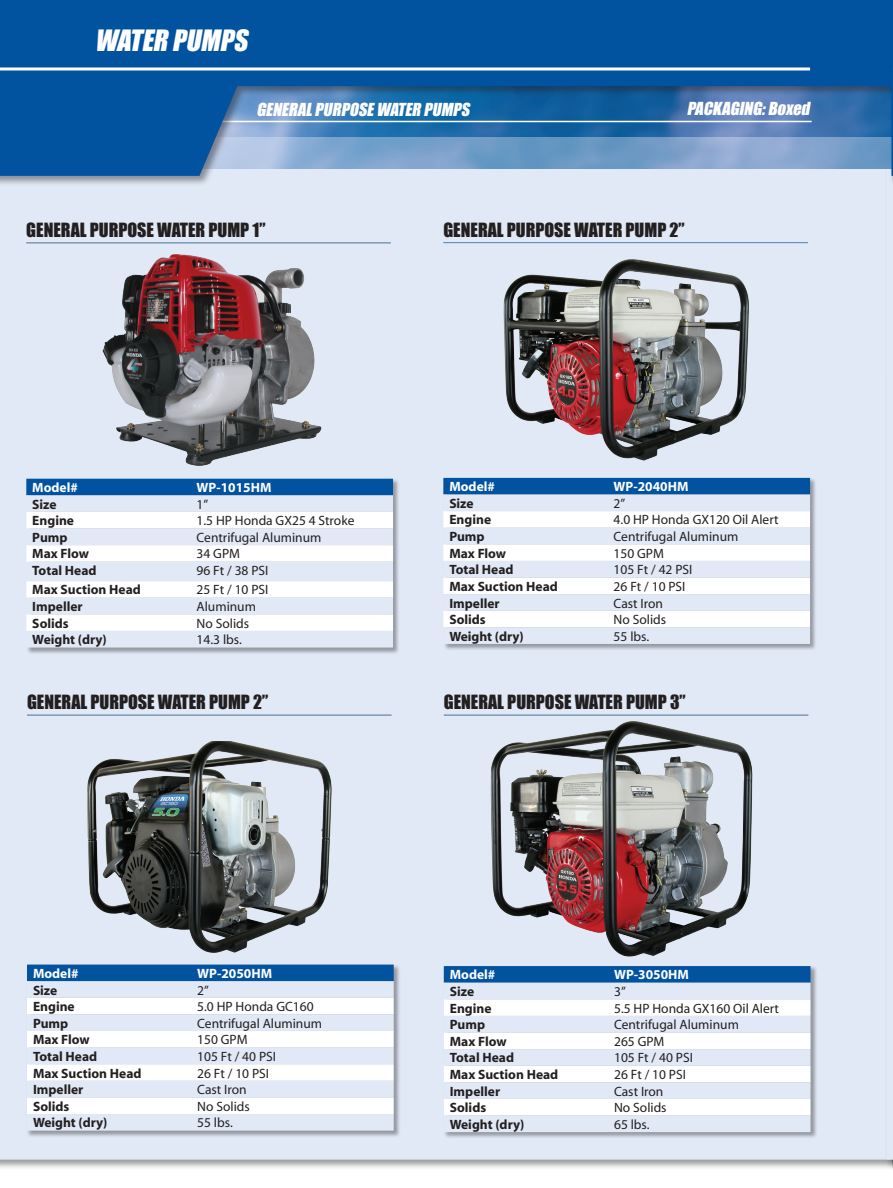
<style>
.page{position:relative;width:893px;height:1188px;background:#fff}
.page>*{position:absolute;margin:0;border:0;box-sizing:border-box;transform-origin:0 0}
.t1{font:italic 27px "Impact";color:#fff}
.t2{font:18px "Impact";color:#231f20}
.t3{font:italic 16.5px "Impact";color:#fff}
.t4{font:13.5px "Myriad";color:#231f20}
.t5{font:700 13.5px "Myriad";color:#231f20}
.t6{font:700 13.5px "Myriad";color:#fff}
</style>
<div class="page">
<div style="left:0;top:370px;width:884px;height:790px;background:#e1e9f6"></div>
<div style="left:884px;top:91px;width:9px;height:1080px;background:#dce4f0"></div>
<div style="left:0;top:137px;width:891px;height:152px;background:#e1e9f6"></div>
<div style="left:0;top:218px;width:891px;height:152px;background:#e1e9f6"></div>
<hr style="left:892px;top:91px;width:1px;height:1080px;background:#231f20;opacity:.45">
<img style="left:498px;top:259px;width:257px;height:204px">
<div style="left:442px;top:477px;width:376px;height:175px;background:#231f20;opacity:.4"></div>
<div style="left:443px;top:478px;width:367px;height:17px;background:#0153a0"></div>
<div style="left:443px;top:495px;width:367px;height:149px;background:#e1e9f6"></div>
<svg style="left:443px;top:511px;width:367px;height:116px"></svg>
<hr style="left:443px;top:242px;width:365px;height:1px;background:#5090cc">
<img style="left:82px;top:742px;width:255px;height:214px">
<div style="left:26px;top:963px;width:375px;height:175px;background:#231f20;opacity:.4"></div>
<div style="left:27px;top:965px;width:367px;height:16px;background:#0153a0"></div>
<svg style="left:27px;top:981px;width:367px;height:150px;background:#dfe7f4"></svg>
<svg style="left:27px;top:998px;width:367px;height:116px"></svg>
<hr style="left:27px;top:715px;width:364px;height:1px;background:#5090cc">
<img style="left:487px;top:720px;width:268px;height:239px">
<div style="left:443px;top:965px;width:375px;height:175px;background:#231f20;opacity:.4"></div>
<svg style="left:444px;top:966px;width:366px;height:17px;background:#0757a1"></svg>
<div style="left:444px;top:983px;width:366px;height:149px;background:#e1e9f6"></div>
<svg style="left:444px;top:999px;width:366px;height:117px"></svg>
<hr style="left:444px;top:715px;width:364px;height:1px;background:#5090cc">
<div style="left:25px;top:478px;width:376px;height:177px;background:#231f20;opacity:.4"></div>
<div style="left:26px;top:479px;width:367px;height:16px;background:#0153a0"></div>
<div style="left:26px;top:495px;width:367px;height:153px;background:#e1e9f6"></div>
<svg style="left:26px;top:512px;width:367px;height:119px"></svg>
<hr style="left:26px;top:242px;width:365px;height:1px;background:#5090cc">
<img style="left:100px;top:254px;width:224px;height:215px">
<div style="left:0;top:0;width:893px;height:187px;background:#231f20;opacity:.45"></div>
<svg style="left:0;top:0;width:887px;height:176px;background:#2b6dad"></svg>
<div style="left:24px;top:77px;width:172px;height:91px;background:#0153a0"></div>
<hr style="left:0;top:67px;width:810px;height:3px;background:#fff">
<svg style="left:887px;top:0;width:6px;height:1160px"></svg>
<p class="t1" style="left:95px;top:19px;width:161px">WATER PUMPS</p>
<p class="t3" style="left:256px;top:97px;width:219px">GENERALPURPOSEWATER PUMPS</p>
<p class="t3" style="left:687px;top:96px;width:129px">PACKAGING:Boxed</p>
<p class="t2" style="left:26px;top:216px;width:241px">GENERAL PURPOSE WATER PUMP 1”</p>
<p class="t2" style="left:443px;top:216px;width:243px">GENERAL PURPOSE WATER PUMP 2”</p>
<p class="t6" style="left:32px;top:481px;width:47px">Model#</p>
<p class="t6" style="left:197px;top:481px;width:76px">WP-1015HM</p>
<p class="t5" style="left:32px;top:497px;width:26px">Size</p>
<p class="t4" style="left:197px;top:497px;width:13px">1”</p>
<p class="t5" style="left:32px;top:514px;width:43px">Engine</p>
<p class="t4" style="left:197px;top:514px;width:159px">1.5 HP Honda GX25 4 Stroke</p>
<p class="t5" style="left:32px;top:530px;width:37px">Pump</p>
<p class="t4" style="left:197px;top:531px;width:126px">Centrifugal Aluminum</p>
<p class="t5" style="left:32px;top:547px;width:58px">Max Flow</p>
<p class="t4" style="left:197px;top:547px;width:45px">34 GPM</p>
<p class="t5" style="left:32px;top:564px;width:66px">Total Head</p>
<p class="t4" style="left:197px;top:564px;width:73px">96 Ft / 38 PSI</p>
<p class="t5" style="left:32px;top:583px;width:110px">Max Suction Head</p>
<p class="t4" style="left:197px;top:583px;width:73px">25 Ft / 10 PSI</p>
<p class="t5" style="left:32px;top:600px;width:52px">Impeller</p>
<p class="t4" style="left:197px;top:600px;width:61px">Aluminum</p>
<p class="t5" style="left:32px;top:616px;width:38px">Solids</p>
<p class="t4" style="left:197px;top:616px;width:54px">No Solids</p>
<p class="t5" style="left:32px;top:633px;width:76px">Weight (dry)</p>
<p class="t4" style="left:197px;top:633px;width:47px">14.3 lbs.</p>
<p class="t2" style="left:27px;top:688px;width:243px">GENERAL PURPOSE WATER PUMP 2”</p>
<p class="t6" style="left:449px;top:480px;width:47px">Model#</p>
<p class="t6" style="left:614px;top:480px;width:76px">WP-2040HM</p>
<p class="t5" style="left:449px;top:496px;width:26px">Size</p>
<p class="t4" style="left:614px;top:497px;width:13px">2”</p>
<p class="t5" style="left:449px;top:513px;width:43px">Engine</p>
<p class="t4" style="left:614px;top:513px;width:166px">4.0 HP Honda GX120 Oil Alert</p>
<p class="t5" style="left:449px;top:530px;width:37px">Pump</p>
<p class="t4" style="left:614px;top:530px;width:126px">Centrifugal Aluminum</p>
<p class="t5" style="left:449px;top:546px;width:58px">Max Flow</p>
<p class="t4" style="left:614px;top:546px;width:52px">150 GPM</p>
<p class="t5" style="left:449px;top:563px;width:66px">Total Head</p>
<p class="t4" style="left:614px;top:563px;width:80px">105 Ft / 42 PSI</p>
<p class="t5" style="left:449px;top:579px;width:110px">Max Suction Head</p>
<p class="t4" style="left:614px;top:580px;width:73px">26 Ft / 10 PSI</p>
<p class="t5" style="left:449px;top:596px;width:52px">Impeller</p>
<p class="t4" style="left:614px;top:596px;width:51px">Cast Iron</p>
<p class="t5" style="left:449px;top:613px;width:38px">Solids</p>
<p class="t4" style="left:614px;top:613px;width:54px">No Solids</p>
<p class="t5" style="left:449px;top:629px;width:76px">Weight (dry)</p>
<p class="t4" style="left:614px;top:629px;width:37px">55 lbs.</p>
<p class="t2" style="left:444px;top:688px;width:243px">GENERAL PURPOSE WATER PUMP 3”</p>
<p class="t6" style="left:33px;top:966px;width:47px">Model#</p>
<p class="t6" style="left:197px;top:966px;width:76px">WP-2050HM</p>
<p class="t5" style="left:33px;top:983px;width:26px">Size</p>
<p class="t4" style="left:197px;top:983px;width:13px">2”</p>
<p class="t5" style="left:33px;top:1000px;width:43px">Engine</p>
<p class="t4" style="left:197px;top:1000px;width:118px">5.0 HP Honda GC160</p>
<p class="t5" style="left:33px;top:1016px;width:37px">Pump</p>
<p class="t4" style="left:197px;top:1017px;width:126px">Centrifugal Aluminum</p>
<p class="t5" style="left:33px;top:1033px;width:58px">Max Flow</p>
<p class="t4" style="left:197px;top:1033px;width:52px">150 GPM</p>
<p class="t5" style="left:33px;top:1049px;width:66px">Total Head</p>
<p class="t4" style="left:197px;top:1050px;width:80px">105 Ft / 40 PSI</p>
<p class="t5" style="left:33px;top:1066px;width:110px">Max Suction Head</p>
<p class="t4" style="left:197px;top:1066px;width:73px">26 Ft / 10 PSI</p>
<p class="t5" style="left:33px;top:1083px;width:52px">Impeller</p>
<p class="t4" style="left:197px;top:1083px;width:51px">Cast Iron</p>
<p class="t5" style="left:33px;top:1099px;width:38px">Solids</p>
<p class="t4" style="left:197px;top:1100px;width:54px">No Solids</p>
<p class="t5" style="left:33px;top:1116px;width:76px">Weight (dry)</p>
<p class="t4" style="left:197px;top:1116px;width:37px">55 lbs.</p>
<p class="t6" style="left:450px;top:968px;width:47px">Model#</p>
<p class="t6" style="left:614px;top:968px;width:76px">WP-3050HM</p>
<p class="t5" style="left:450px;top:985px;width:26px">Size</p>
<p class="t4" style="left:614px;top:985px;width:13px">3”</p>
<p class="t5" style="left:450px;top:1001px;width:43px">Engine</p>
<p class="t4" style="left:614px;top:1001px;width:166px">5.5 HP Honda GX160 Oil Alert</p>
<p class="t5" style="left:450px;top:1018px;width:37px">Pump</p>
<p class="t4" style="left:614px;top:1018px;width:126px">Centrifugal Aluminum</p>
<p class="t5" style="left:450px;top:1034px;width:58px">Max Flow</p>
<p class="t4" style="left:614px;top:1035px;width:52px">265 GPM</p>
<p class="t5" style="left:450px;top:1051px;width:66px">Total Head</p>
<p class="t4" style="left:614px;top:1051px;width:80px">105 Ft / 40 PSI</p>
<p class="t5" style="left:450px;top:1068px;width:110px">Max Suction Head</p>
<p class="t4" style="left:614px;top:1068px;width:73px">26 Ft / 10 PSI</p>
<p class="t5" style="left:450px;top:1084px;width:52px">Impeller</p>
<p class="t4" style="left:614px;top:1084px;width:51px">Cast Iron</p>
<p class="t5" style="left:450px;top:1101px;width:38px">Solids</p>
<p class="t4" style="left:614px;top:1101px;width:54px">No Solids</p>
<p class="t5" style="left:450px;top:1117px;width:76px">Weight (dry)</p>
<p class="t4" style="left:614px;top:1118px;width:37px">65 lbs.</p>
</div>
